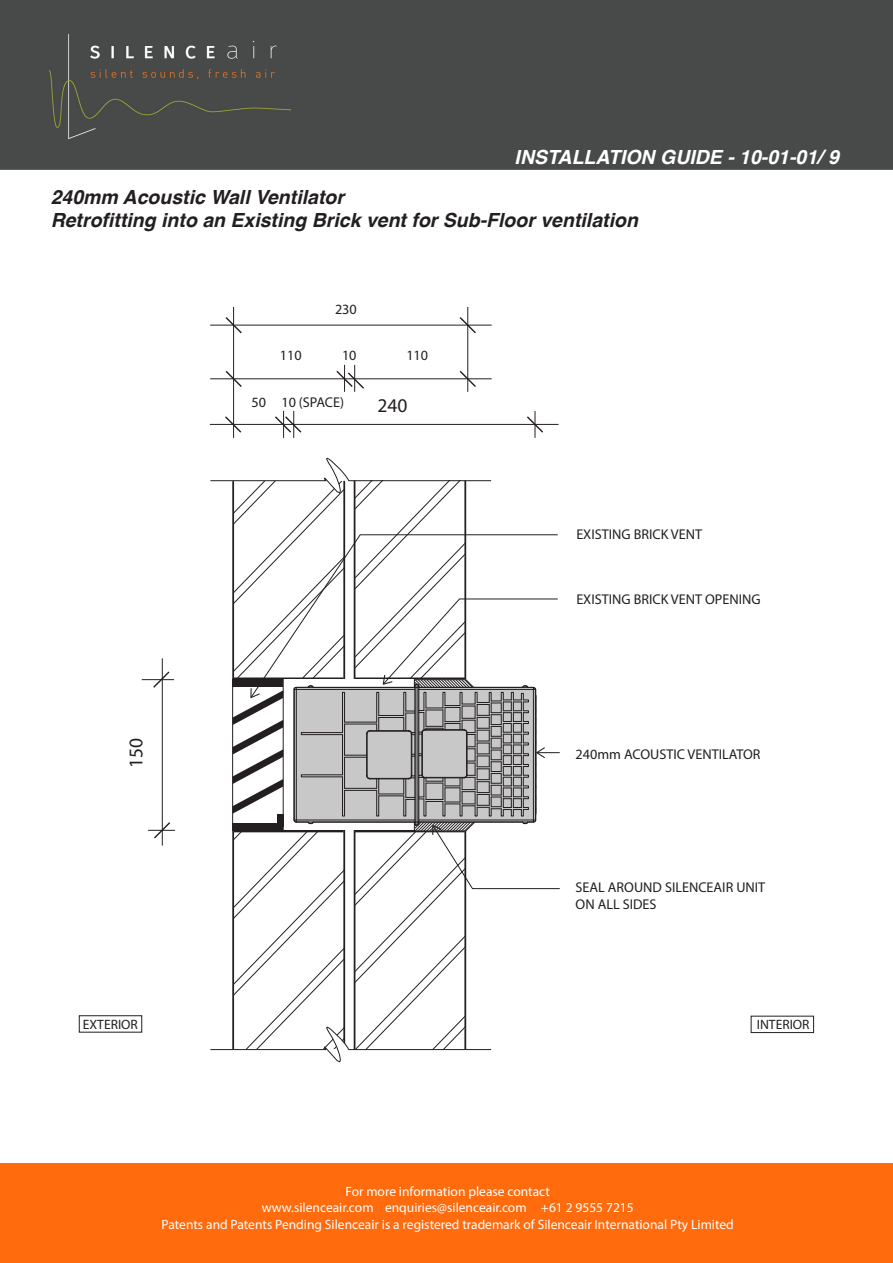
<style>
.page{position:relative;width:893px;height:1263px;background:#fff}
.page>*{position:absolute;margin:0;border:0;box-sizing:border-box;transform-origin:0 0}
.t1{font:italic 700 19.5px "Helvetica";color:#231f20}
.t2{font:italic 700 19.5px "Helvetica";color:#fff}
.t3{font:19.5px "Myriad Pro";color:#231f20}
.t4{font:14.25px/17px "Myriad Pro";color:#231f20}
.t5{font:13.5px "Myriad Pro";color:#fff}
.t6{font:13.5px "Myriad Pro";color:#231f20}
</style>
<div class="page">
<div style="left:0;top:0;width:893px;height:170px;background:#474a48"></div>
<div style="left:0;top:1164px;width:893px;height:99px;background:#ff6b0d"></div>
<svg style="left:224px;top:415px;width:19px;height:19px"></svg>
<hr style="left:233px;top:307px;width:1px;height:131px;background:#231f20">
<hr style="left:210px;top:424px;width:349px;height:1px;background:#231f20">
<svg style="left:273px;top:411px;width:30px;height:27px"></svg>
<svg style="left:525px;top:411px;width:20px;height:27px"></svg>
<hr style="left:467px;top:307px;width:1px;height:85px;background:#231f20">
<hr style="left:210px;top:379px;width:282px;height:1px;background:#231f20">
<svg style="left:224px;top:369px;width:19px;height:20px"></svg>
<svg style="left:335px;top:365px;width:31px;height:27px"></svg>
<hr style="left:162px;top:658px;width:1px;height:187px;background:#231f20">
<svg style="left:152px;top:670px;width:19px;height:19px"></svg>
<svg style="left:148px;top:821px;width:27px;height:19px"></svg>
<svg style="left:458px;top:369px;width:19px;height:20px"></svg>
<hr style="left:210px;top:325px;width:282px;height:1px;background:#231f20">
<svg style="left:224px;top:316px;width:19px;height:19px"></svg>
<svg style="left:458px;top:316px;width:19px;height:19px"></svg>
<hr style="left:142px;top:679px;width:32px;height:1px;background:#231f20">
<svg style="left:210px;top:457px;width:350px;height:606px"></svg>
<div style="left:751px;top:1016px;width:63px;height:17px;border:1px solid #231f20"></div>
<div style="left:79px;top:1015px;width:63px;height:17px;border:1px solid #231f20"></div>
<p class="t2" style="left:515px;top:141px;width:326px">INSTALLATION GUIDE - 10-01-01/ 9</p>
<p class="t1" style="left:51px;top:181px;width:295px">240mm Acoustic Wall Ventilator</p>
<p class="t1" style="left:51px;top:205px;width:589px">Retrofitting into an Existing Brick vent for Sub-Floor ventilation</p>
<p class="t4" style="left:335px;top:300px;width:23px">230</p>
<p class="t4" style="left:280px;top:346px;width:23px">110</p>
<p class="t4" style="left:252px;top:394px;width:94px">50 10 (SPACE)</p>
<p class="t4" style="left:342px;top:346px;width:16px">10</p>
<p class="t4" style="left:406px;top:346px;width:23px">110</p>
<p class="t3" style="left:378px;top:394px;width:32px">240</p>
<p class="t3" style="left:124px;top:768px;width:32px;rotate:-90deg">150</p>
<p class="t4" style="left:576px;top:525px;width:127px">EXISTING BRICK VENT</p>
<p class="t4" style="left:576px;top:590px;width:186px">EXISTING BRICK VENT OPENING</p>
<p class="t4" style="left:576px;top:745px;width:187px">240mm ACOUSTIC VENTILATOR</p>
<p class="t4" style="left:576px;top:879px;width:191px">SEAL AROUND SILENCEAIR UNIT<br>ON ALL SIDES</p>
<p class="t6" style="left:83px;top:1016px;width:57px">EXTERIOR</p>
<p class="t6" style="left:757px;top:1016px;width:54px">INTERIOR</p>
<p class="t5" style="left:346px;top:1183px;width:206px">For more information please contact</p>
<p class="t5" style="left:262px;top:1199px;width:374px">www.silenceair.com enquiries@silenceair.com +61 2 9555 7215</p>
<p class="t5" style="left:162px;top:1216px;width:574px">Patents and Patents Pending Silenceair is a registered trademark of Silenceair International Pty Limited</p>
</div>
